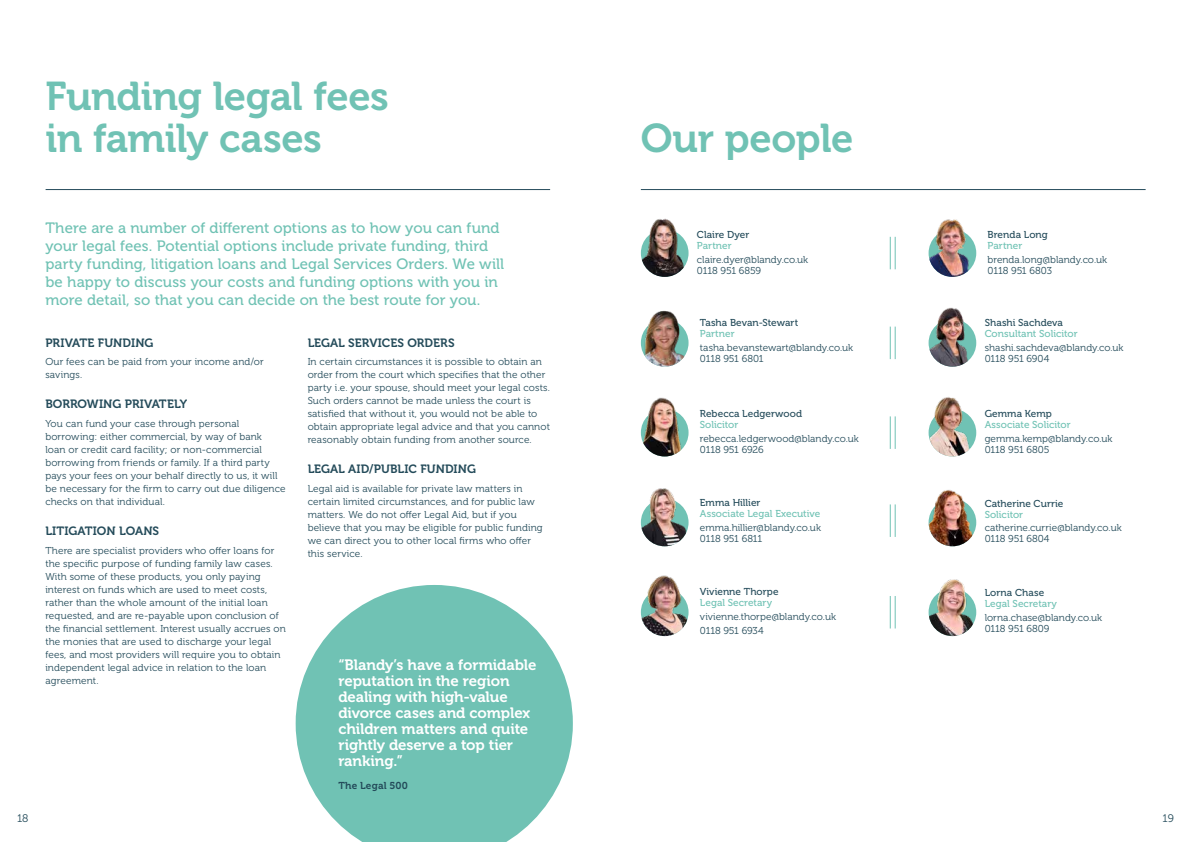
<style>
.page{position:relative;width:1191px;height:842px;background:#fff}
.page>*{position:absolute;margin:0;border:0;box-sizing:border-box;transform-origin:0 0}
.t1{font:40px/42px "Museo 700";letter-spacing:-.01em;color:#70c2b4}
.t2{font:15px/18px "Museo 500";letter-spacing:.005em;color:#70c2b4}
.t3{font:15px/16px "Museo 700";letter-spacing:-.005em;color:#fff}
.t4{font:12px "Museo 700";color:#244b5a}
.t5{font:11px "Museo 300";color:#244b5a}
.t6{font:10px/13px "Museo 300";letter-spacing:.01em;color:#244b5a}
.t7{font:10px "Museo 500";letter-spacing:.005em;color:#244b5a}
.t8{font:10px "Museo 500";letter-spacing:.005em;color:#70c2b4}
.t9{font:10px "Museo 700";letter-spacing:.015em;color:#244b5a}
</style>
<div class="page">
<hr style="left:46px;top:189px;width:504px;height:1px;background:#244b5a">
<hr style="left:641px;top:189px;width:504px;height:1px;background:#244b5a">
<img style="left:641px;top:575px;width:47px;height:61px">
<hr style="left:894px;top:237px;width:1px;height:32px;background:#70c2b4">
<hr style="left:890px;top:237px;width:1px;height:32px;background:#70c2b4">
<img style="left:928px;top:219px;width:48px;height:58px">
<img style="left:641px;top:218px;width:47px;height:59px">
<hr style="left:894px;top:327px;width:1px;height:32px;background:#70c2b4">
<hr style="left:890px;top:327px;width:1px;height:32px;background:#70c2b4">
<img style="left:641px;top:310px;width:47px;height:57px">
<img style="left:928px;top:307px;width:48px;height:60px">
<hr style="left:894px;top:416px;width:1px;height:33px;background:#70c2b4">
<hr style="left:890px;top:416px;width:1px;height:33px;background:#70c2b4">
<img style="left:928px;top:397px;width:48px;height:59px">
<hr style="left:894px;top:504px;width:1px;height:33px;background:#70c2b4">
<hr style="left:890px;top:504px;width:1px;height:33px;background:#70c2b4">
<img style="left:641px;top:397px;width:47px;height:59px">
<img style="left:928px;top:490px;width:48px;height:56px">
<hr style="left:894px;top:596px;width:1px;height:32px;background:#70c2b4">
<hr style="left:890px;top:596px;width:1px;height:32px;background:#70c2b4">
<img style="left:641px;top:488px;width:47px;height:58px">
<img style="left:928px;top:579px;width:48px;height:57px">
<svg style="left:296px;top:585px;width:277px;height:257px;fill:#70c2b4"></svg>
<h1 class="t1" style="left:45px;top:76px;width:345px">Funding legal fees in family cases</h1>
<p class="t2" style="left:45px;top:219px;width:460px">There are a number of different options as to how you can fund your legal fees. Potential options include private funding, third party funding, litigation loans and Legal Services Orders. We will be happy to discuss your costs and funding options with you in more detail, so that you can decide on the best route for you.</p>
<p class="t4" style="left:45px;top:336px;width:110px">PRIVATE FUNDING</p>
<p class="t6" style="left:45px;top:356px;width:220px">Our fees can be paid from your income and/or savings.</p>
<p class="t4" style="left:45px;top:398px;width:143px">BORROWING PRIVATELY</p>
<p class="t6" style="left:45px;top:417px;width:242px">You can fund your case through personal borrowing: either commercial, by way of bank<br>loan or credit card facility; or non-commercial borrowing from friends or family. If a third party pays your fees on your behalf directly to us, it will be necessary for the firm to carry out due diligence checks on that individual.</p>
<p class="t4" style="left:45px;top:524px;width:115px">LITIGATION LOANS</p>
<p class="t6" style="left:45px;top:544px;width:242px">There are specialist providers who offer loans for the specific purpose of funding family law cases.<br>With some of these products, you only paying interest on funds which are used to meet costs, rather than the whole amount of the initial loan requested, and are re-payable upon conclusion of the financial settlement. Interest usually accrues on the monies that are used to discharge your legal fees, and most providers will require you to obtain independent legal advice in relation to the loan agreement.</p>
<p class="t4" style="left:308px;top:336px;width:148px">LEGAL SERVICES ORDERS</p>
<p class="t6" style="left:308px;top:356px;width:244px">In certain circumstances it is possible to obtain an order from the court which specifies that the other party i.e. your spouse, should meet your legal costs.<br>Such orders cannot be made unless the court is satisfied that without it, you would not be able to obtain appropriate legal advice and that you cannot reasonably obtain funding from another source.</p>
<p class="t4" style="left:308px;top:463px;width:170px">LEGAL AID/PUBLIC FUNDING</p>
<p class="t6" style="left:308px;top:482px;width:236px">Legal aid is available for private law matters in certain limited circumstances, and for public law matters. We do not offer Legal Aid, but if you believe that you may be eligible for public funding we can direct you to other local firms who offer this service.</p>
<h2 class="t3" style="left:338px;top:657px;width:200px">“Blandy’s have a formidable reputation in the region dealing with high-value divorce cases and complex children matters and quite rightly deserve a top tier ranking.”</h2>
<p class="t9" style="left:338px;top:779px;width:71px">The Legal 500</p>
<h1 class="t1" style="left:641px;top:118px;width:214px">Our people</h1>
<p class="t7" style="left:697px;top:229px;width:54px">Claire Dyer</p>
<p class="t8" style="left:697px;top:240px;width:36px">Partner</p>
<p class="t6" style="left:697px;top:254px;width:113px;line-height:11px">claire.dyer@blandy.co.uk<br>0118 951 6859</p>
<p class="t7" style="left:700px;top:317px;width:100px">Tasha Bevan-Stewart</p>
<p class="t8" style="left:700px;top:328px;width:36px">Partner</p>
<p class="t6" style="left:700px;top:342px;width:155px;line-height:11px">tasha.bevanstewart@blandy.co.uk<br>0118 951 6801</p>
<p class="t7" style="left:700px;top:408px;width:104px">Rebecca Ledgerwood</p>
<p class="t8" style="left:700px;top:419px;width:40px">Solicitor</p>
<p class="t6" style="left:700px;top:433px;width:160px;line-height:11px">rebecca.ledgerwood@blandy.co.uk<br>0118 951 6926</p>
<p class="t7" style="left:700px;top:497px;width:62px">Emma Hillier</p>
<p class="t8" style="left:700px;top:508px;width:122px">Associate Legal Executive</p>
<p class="t6" style="left:700px;top:522px;width:123px;line-height:11px">emma.hillier@blandy.co.uk<br>0118 951 6811</p>
<p class="t7" style="left:700px;top:586px;width:80px">Vivienne Thorpe</p>
<p class="t8" style="left:700px;top:597px;width:74px">Legal Secretary</p>
<p class="t6" style="left:700px;top:610px;width:138px;line-height:13.8px">vivienne.thorpe@blandy.co.uk<br>0118 951 6934</p>
<p class="t7" style="left:987px;top:229px;width:62px">Brenda Long</p>
<p class="t8" style="left:987px;top:240px;width:36px">Partner</p>
<p class="t6" style="left:987px;top:254px;width:121px;line-height:11px">brenda.long@blandy.co.uk<br>0118 951 6803</p>
<p class="t7" style="left:984px;top:317px;width:80px">Shashi Sachdeva</p>
<p class="t8" style="left:984px;top:328px;width:94px">Consultant Solicitor</p>
<p class="t6" style="left:984px;top:342px;width:140px;line-height:11px">shashi.sachdeva@blandy.co.uk<br>0118 951 6904</p>
<p class="t7" style="left:984px;top:408px;width:69px">Gemma Kemp</p>
<p class="t8" style="left:984px;top:419px;width:87px">Associate Solicitor</p>
<p class="t6" style="left:984px;top:433px;width:129px;line-height:11px">gemma.kemp@blandy.co.uk<br>0118 951 6805</p>
<p class="t7" style="left:984px;top:498px;width:80px">Catherine Currie</p>
<p class="t8" style="left:984px;top:509px;width:40px">Solicitor</p>
<p class="t6" style="left:984px;top:523px;width:138px;line-height:11px">catherine.currie@blandy.co.uk<br>0118 951 6804</p>
<p class="t7" style="left:984px;top:587px;width:61px">Lorna Chase</p>
<p class="t8" style="left:984px;top:598px;width:74px">Legal Secretary</p>
<p class="t6" style="left:984px;top:612px;width:119px;line-height:11px">lorna.chase@blandy.co.uk<br>0118 951 6809</p>
<p class="t5" style="left:17px;top:812px;width:13px">18</p>
<p class="t5" style="left:1162px;top:812px;width:13px">19</p>
</div>
